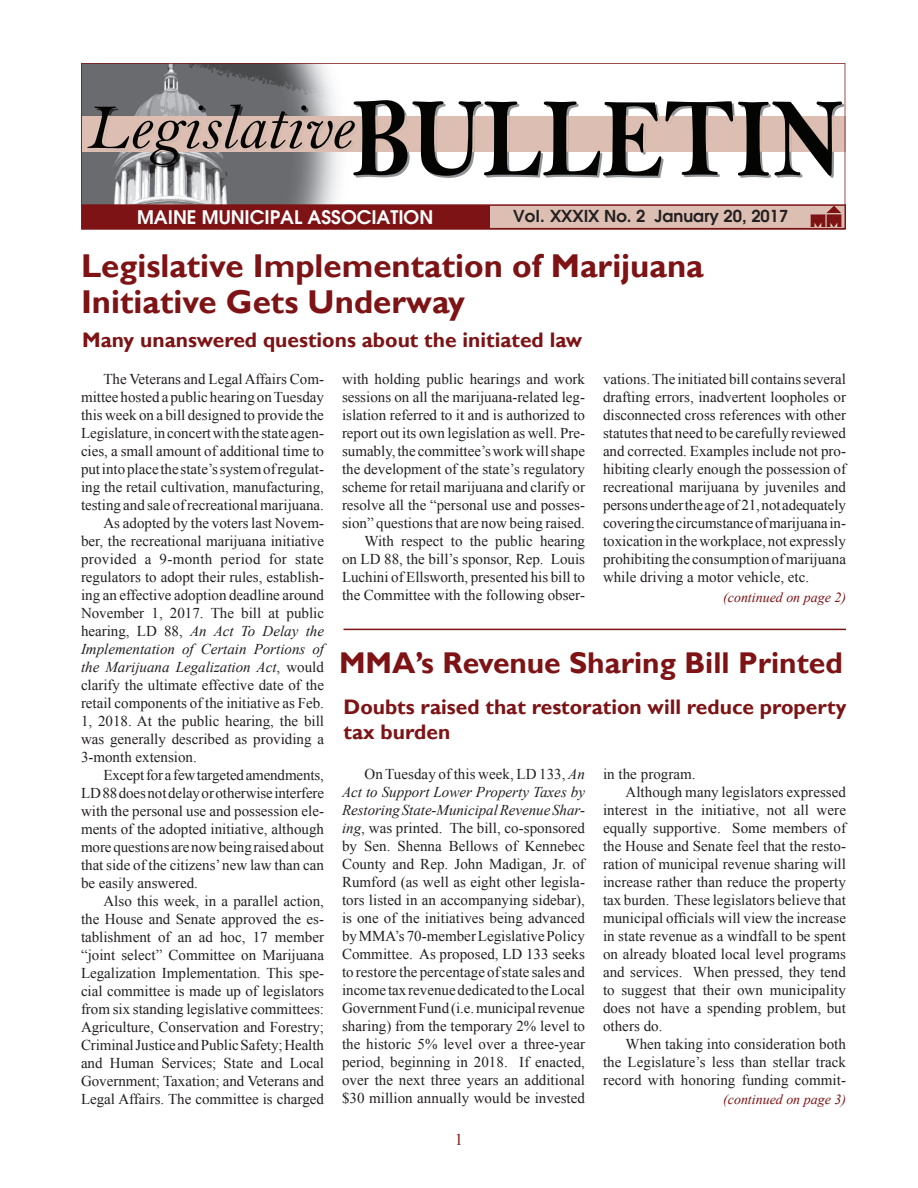
<style>
.page{position:relative;width:918px;height:1188px;background:#fff}
.page>*{position:absolute;margin:0;border:0;box-sizing:border-box;transform-origin:0 0}
.Headline_--_JAZZY-BU{font:700 33px/36px "Gill Sans";color:#7d1315}
.Headline_--_JAZZY-BU-2{font:700 30px "Gill Sans";color:#7d1315}
.Headline_--_JAZZY-BU-3{font:700 21px/25.2px "Gill Sans";color:#7d1315}
.t1{font:600 18.75px "Avant Garde";color:#fff}
.t2{font:600 16.5px "Avant Garde";color:#231f20}
.t3{font:16.5px "Times New Roman";color:#7d1315}
.Body_text-BULLETIN{font:15px/18px "Times New Roman";color:#231f20;text-align:justify}
.SUB_HEAD_for_Joint_S{font:italic 13.95px "Times New Roman";color:#7d1315}
.s1{font-style:italic}
</style>
<div class="page">
<svg style="left:81px;top:63px;width:764px;height:167px"></svg>
<svg style="left:81px;top:204px;width:765px;height:25px;background:#c79a90"></svg>
<div style="left:83px;top:206px;width:407px;height:22px;background:#7d1315"></div>
<img style="left:811px;top:206px;width:30px;height:21px">
<hr style="left:344px;top:629px;width:502px;height:1px;background:#7d1315">
<p class="t1" style="left:137px;top:204px;width:298px">MAINE MUNICIPAL ASSOCIATION</p>
<p class="t2" style="left:513px;top:205px;width:277px">Vol. XXXIX No. 2 January 20, 2017</p>
<p class="Headline_--_JAZZY-BU" style="left:81px;top:249px;width:624px">Legislative Implementation of Marijuana<br>Initiative Gets Underway</p>
<p class="Headline_--_JAZZY-BU-3" style="left:82px;top:328px;width:502px">Many unanswered questions about the initiated law</p>
<p class="Body_text-BULLETIN" style="left:81px;top:370px;width:245px;text-indent:22px">The Veterans and Legal Affairs Com&shy;mittee hosted a public hearing on Tuesday this week on a bill designed to provide the Legislature, in concert with the state agen&shy;cies, a small amount of additional time to put into place the state’s system of regulat&shy;ing the retail cultivation, manufacturing, testing and sale of recreational marijuana.</p>
<p class="Body_text-BULLETIN" style="left:81px;top:514px;width:245px;text-indent:22px">As adopted by the voters last Novem&shy;ber, the recreational marijuana initiative provided a 9-month period for state regulators to adopt their rules, establish&shy;ing an effective adoption deadline around November 1, 2017. The bill at public hearing, LD 88, <span class="s1">An Act To Delay the Implementation of Certain Portions of the Marijuana Legalization Act</span>, would clarify the ultimate effective date of the retail components of the initiative as Feb.<br>1, 2018. At the public hearing, the bill was generally described as providing a 3-month extension.</p>
<p class="Body_text-BULLETIN" style="left:81px;top:766px;width:245px;text-indent:22px">Except for a few targeted amendments, LD 88 does not delay or otherwise interfere with the personal use and possession ele&shy;ments of the adopted initiative, although more questions are now being raised about that side of the citizens’ new law than can be easily answered.</p>
<p class="Body_text-BULLETIN" style="left:81px;top:892px;width:245px;text-indent:22px">Also this week, in a parallel action, the House and Senate approved the es&shy;tablishment of an ad hoc, 17 member “joint select” Committee on Marijuana Legalization Implementation. This spe&shy;cial committee is made up of legislators from six standing legislative committees:<br>Agriculture, Conservation and Forestry; Criminal Justice and Public Safety; Health and Human Services; State and Local Government; Taxation; and Veterans and Legal Affairs. The committee is charged</p>
<p class="Body_text-BULLETIN" style="left:342px;top:370px;width:245px">with holding public hearings and work sessions on all the marijuana-related leg&shy;islation referred to it and is authorized to report out its own legislation as well. Pre&shy;sumably, the committee’s work will shape the development of the state’s regulatory scheme for retail marijuana and clarify or resolve all the “personal use and posses&shy;sion” questions that are now being raised.</p>
<p class="Body_text-BULLETIN" style="left:342px;top:532px;width:245px;text-indent:22px">With respect to the public hearing on LD 88, the bill’s sponsor, Rep. Louis Luchini of Ellsworth, presented his bill to the Committee with the following obser-</p>
<p class="Body_text-BULLETIN" style="left:603px;top:370px;width:245px">vations. The initiated bill contains several drafting errors, inadvertent loopholes or disconnected cross references with other statutes that need to be carefully reviewed and corrected. Examples include not pro&shy;hibiting clearly enough the possession of recreational marijuana by juveniles and persons under the age of 21, not adequately covering the circumstance of marijuana in&shy;toxication in the workplace, not expressly prohibiting the consumption of marijuana while driving a motor vehicle, etc.</p>
<p class="SUB_HEAD_for_Joint_S" style="left:723px;top:587px;width:124px">(continued on page 2)</p>
<p class="Headline_--_JAZZY-BU-2" style="left:339px;top:645px;width:506px">MMA’s Revenue Sharing Bill Printed</p>
<p class="Headline_--_JAZZY-BU-3" style="left:344px;top:695px;width:504px">Doubts raised that restoration will reduce property tax burden</p>
<p class="Body_text-BULLETIN" style="left:342px;top:765px;width:245px;text-indent:22px">On Tuesday of this week, LD 133, <span class="s1">An Act to Support Lower Property Taxes by Restoring State-Municipal Revenue Shar&shy;ing</span>, was printed. The bill, co-sponsored by Sen. Shenna Bellows of Kennebec County and Rep. John Madigan, Jr. of Rumford (as well as eight other legisla&shy;tors listed in an accompanying sidebar), is one of the initiatives being advanced by MMA’s 70-member Legislative Policy Committee. As proposed, LD 133 seeks to restore the percentage of state sales and income tax revenue dedicated to the Local Government Fund (i.e. municipal revenue sharing) from the temporary 2% level to the historic 5% level over a three-year period, beginning in 2018. If enacted, over the next three years an additional $30 million annually would be invested</p>
<p class="Body_text-BULLETIN" style="left:603px;top:765px;width:94px">in the program.</p>
<p class="Body_text-BULLETIN" style="left:603px;top:783px;width:245px;text-indent:22px">Although many legislators expressed interest in the initiative, not all were equally supportive. Some members of the House and Senate feel that the resto&shy;ration of municipal revenue sharing will increase rather than reduce the property tax burden. These legislators believe that municipal officials will view the increase in state revenue as a windfall to be spent on already bloated local level programs and services. When pressed, they tend to suggest that their own municipality does not have a spending problem, but others do.</p>
<p class="Body_text-BULLETIN" style="left:603px;top:1035px;width:245px;text-indent:22px">When taking into consideration both the Legislature’s less than stellar track record with honoring funding commit-</p>
<p class="SUB_HEAD_for_Joint_S" style="left:723px;top:1090px;width:124px">(continued on page 3)</p>
<p class="t3" style="left:455px;top:1129px;width:10px">1</p>
</div>
